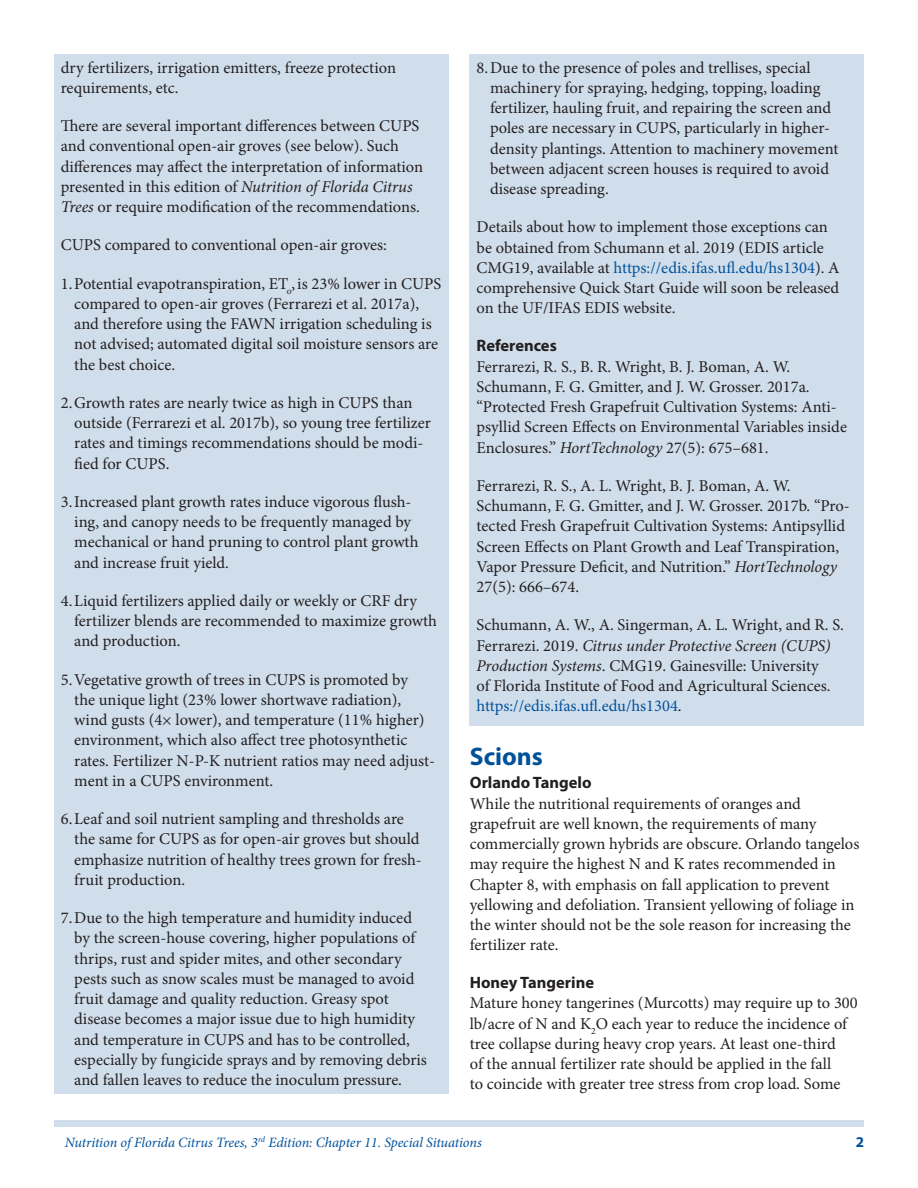
<style>
.page{position:relative;width:918px;height:1188px;background:#fff}
.page>*{position:absolute;margin:0;border:0;box-sizing:border-box;transform-origin:0 0}
.SectionHeading0{font:700 25.5px "Myriad Pro";color:#01519a}
.Paragraph{font:16.5px/20.2px "Minion Pro";color:#231f20}
.SectionHeading4{font:700 16.5px "Myriad Pro";color:#231f20}
.t1{font:700 15px "Myriad Pro";color:#01519a}
.RunningTitleItalics{font:italic 14.25px "Minion Pro";letter-spacing:-.01em;color:#01519a}
.s1{font-style:italic}
.s2{color:#01519a}
</style>
<div class="page">
<div style="left:54px;top:1120px;width:810px;height:7px;background:#d0deeb"></div>
<div style="left:54px;top:54px;width:394px;height:1040px;background:#d0deeb"></div>
<div style="left:470px;top:54px;width:394px;height:672px;background:#d0deeb"></div>
<p class="Paragraph" style="left:61px;top:57px;width:337px">dry fertilizers, irrigation emitters, freeze protection requirements, etc.</p>
<p class="Paragraph" style="left:61px;top:116px;width:364px">There are several important differences between CUPS and conventional open-air groves (see below). Such differences may affect the interpretation of information presented in this edition of <span class="s1">Nutrition of Florida Citrus Trees</span> or require modification of the recommendations.</p>
<p class="Paragraph" style="left:61px;top:235px;width:328px">CUPS compared to conventional open-air groves:</p>
<p class="Paragraph" style="left:74px;top:273px;width:369px;text-indent:-14px">1.Potential evapotranspiration, ET<sub>o</sub>,is 23% lower in CUPS compared to open-air groves (Ferrarezi et al. 2017a), and therefore using the FAWN irrigation scheduling is not advised; automated digital soil moisture sensors are the best choice.</p>
<p class="Paragraph" style="left:74px;top:393px;width:358px;text-indent:-14px">2.Growth rates are nearly twice as high in CUPS than outside (Ferrarezi et al. 2017b), so young tree fertilizer rates and timings recommendations should be modi&shy;fied for CUPS.</p>
<p class="Paragraph" style="left:74px;top:492px;width:346px;text-indent:-14px">3.Increased plant growth rates induce vigorous flush&shy;ing, and canopy needs to be frequently managed by mechanical or hand pruning to control plant growth and increase fruit yield.</p>
<p class="Paragraph" style="left:74px;top:591px;width:364px;text-indent:-14px">4.Liquid fertilizers applied daily or weekly or CRF dry fertilizer blends are recommended to maximize growth and production.</p>
<p class="Paragraph" style="left:74px;top:669px;width:362px;text-indent:-14px">5.Vegetative growth of trees in CUPS is promoted by<br>the unique light (23% lower shortwave radiation), wind gusts (4× lower), and temperature (11% higher) environment, which also affect tree photosynthetic rates. Fertilizer N-P-K nutrient ratios may need adjust&shy;ment in a CUPS environment.</p>
<p class="Paragraph" style="left:74px;top:809px;width:349px;text-indent:-14px">6.Leaf and soil nutrient sampling and thresholds are the same for CUPS as for open-air groves but should emphasize nutrition of healthy trees grown for fresh&shy;fruit production.</p>
<p class="Paragraph" style="left:74px;top:908px;width:354px;text-indent:-14px">7.Due to the high temperature and humidity induced by the screen-house covering, higher populations of thrips, rust and spider mites, and other secondary pests such as snow scales must be managed to avoid fruit damage and quality reduction. Greasy spot disease becomes a major issue due to high humidity and temperature in CUPS and has to be controlled, especially by fungicide sprays and by removing debris and fallen leaves to reduce the inoculum pressure.</p>
<p class="Paragraph" style="left:490px;top:57px;width:350px;text-indent:-14px">8.Due to the presence of poles and trellises, special machinery for spraying, hedging, topping, loading fertilizer, hauling fruit, and repairing the screen and poles are necessary in CUPS, particularly in higher&shy;density plantings. Attention to machinery movement between adjacent screen houses is required to avoid disease spreading.</p>
<p class="Paragraph" style="left:477px;top:217px;width:365px">Details about how to implement those exceptions can be obtained from Schumann et al. 2019 (EDIS article CMG19, available at <span class="s2">https://edis.ifas.ufl.edu/hs1304</span>). A comprehensive Quick Start Guide will soon be released on the UF/IFAS EDIS website.</p>
<p class="SectionHeading4" style="left:477px;top:335px;width:82px">References</p>
<p class="Paragraph" style="left:477px;top:356px;width:372px">Ferrarezi, R. S., B. R. Wright, B. J. Boman, A. W.<br>Schumann, F. G. Gmitter, and J. W. Grosser. 2017a. “Protected Fresh Grapefruit Cultivation Systems: Anti&shy;psyllid Screen Effects on Environmental Variables inside Enclosures.” <span class="s1">HortTechnology</span> 27(5): 675–681.</p>
<p class="Paragraph" style="left:477px;top:475px;width:375px">Ferrarezi, R. S., A. L. Wright, B. J. Boman, A. W.<br>Schumann, F. G. Gmitter, and J. W. Grosser. 2017b. “Pro&shy;tected Fresh Grapefruit Cultivation Systems: Antipsyllid Screen Effects on Plant Growth and Leaf Transpiration, Vapor Pressure Deficit, and Nutrition.” <span class="s1">HortTechnology </span>27(5): 666–674.</p>
<p class="Paragraph" style="left:477px;top:615px;width:369px">Schumann, A. W., A. Singerman, A. L. Wright, and R. S.<br>Ferrarezi. 2019. <span class="s1">Citrus under Protective Screen (CUPS)<br>Production Systems</span>. CMG19. Gainesville: University<br>of Florida Institute of Food and Agricultural Sciences. <span class="s2">https://edis.ifas.ufl.edu/hs1304</span>.</p>
<p class="SectionHeading0" style="left:470px;top:740px;width:75px">Scions</p>
<p class="SectionHeading4" style="left:470px;top:772px;width:123px">Orlando Tangelo</p>
<p class="Paragraph" style="left:470px;top:793px;width:391px">While the nutritional requirements of oranges and grapefruit are well known, the requirements of many commercially grown hybrids are obscure. Orlando tangelos may require the highest N and K rates recommended in Chapter 8, with emphasis on fall application to prevent yellowing and defoliation. Transient yellowing of foliage in the winter should not be the sole reason for increasing the fertilizer rate.</p>
<p class="SectionHeading4" style="left:470px;top:972px;width:126px">Honey Tangerine</p>
<p class="Paragraph" style="left:470px;top:993px;width:389px">Mature honey tangerines (Murcotts) may require up to 300 lb/acre of N and K<sub>2</sub>O each year to reduce the incidence of tree collapse during heavy crop years. At least one-third<br>of the annual fertilizer rate should be applied in the fall<br>to coincide with greater tree stress from crop load. Some</p>
<p class="RunningTitleItalics" style="left:65px;top:1133px;width:419px">Nutrition of Florida Citrus Trees, 3<sup>rd</sup> Edition: Chapter 11. Special Situations</p>
<p class="t1" style="left:856px;top:1133px;width:10px">2</p>
</div>
